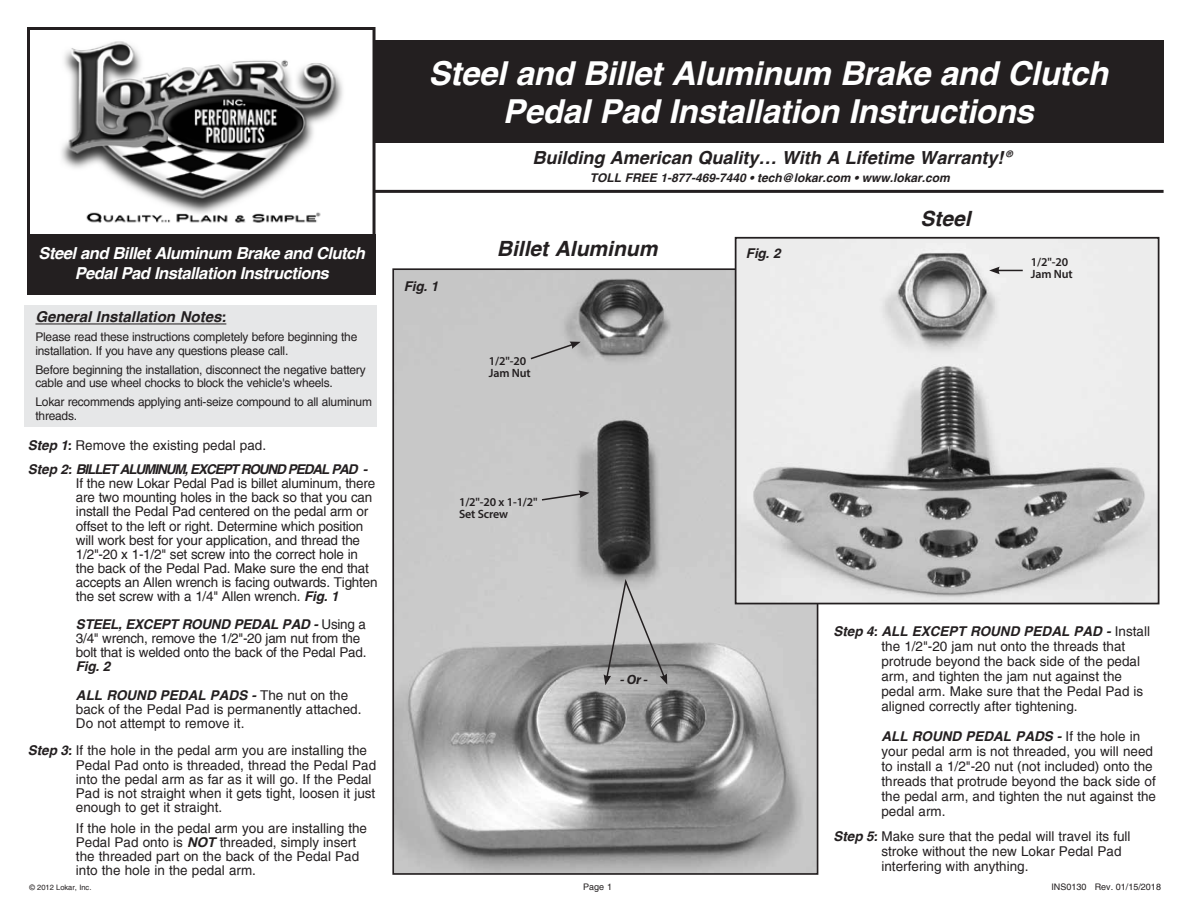
<style>
.page{position:relative;width:1188px;height:918px;background:#fff}
.page>*{position:absolute;margin:0;border:0;box-sizing:border-box;transform-origin:0 0}
.t1{font:italic 700 33px/37.5px "Helvetica";letter-spacing:-.01em;color:#fff;text-align:center}
.t2{font:italic 700 21px "Helvetica";color:#231f20}
.t3{font:italic 700 18px "Helvetica";color:#231f20}
.t4{font:italic 700 16.5px/19.8px "Helvetica";letter-spacing:-.03em;color:#fff;text-align:center}
.t5{font:italic 700 15px "Helvetica";color:#231f20}
.t6{font:13.5px/14.1px "Helvetica";color:#231f20}
.t7{font:13.5px/14.1px "Helvetica";letter-spacing:-.02em;color:#231f20}
.t8{font:italic 700 13.5px/24.2px "Helvetica";letter-spacing:-.08em;color:#231f20}
.t9{font:italic 700 13.5px/28.2px "Helvetica";color:#231f20}
.t10{font:italic 700 13.5px "Myriad Pro";color:#231f20}
.t11{font:12px/13.5px "Helvetica";letter-spacing:-.02em;color:#231f20}
.t12{font:italic 700 12px "Helvetica";color:#231f20}
.t13{font:600 12px/12px "Myriad Pro";letter-spacing:-.01em;color:#231f20}
.t14{font:9px "Helvetica";color:#231f20}
.t15{font:italic 700 9px "Helvetica";color:#231f20}
.t16{font:7.5px "Helvetica";color:#231f20}
.s1{font-weight:400;font-style:normal}
.s2{font-weight:700;font-style:italic}
</style>
<div class="page">
<div style="left:364px;top:41px;width:800px;height:102px;background:#231f20"></div>
<hr style="left:366px;top:190px;width:798px;height:3px;background:#231f20">
<div style="left:28px;top:28px;width:346px;height:263px;background:#fff"></div>
<img style="left:61px;top:41px;width:282px;height:182px">
<div style="left:27px;top:27px;width:349px;height:266px;border:3px solid #231f20"></div>
<div style="left:27px;top:234px;width:348px;height:60px;background:#231f20"></div>
<div style="left:24px;top:305px;width:352px;height:122px;background:#e6e7e8"></div>
<hr style="left:35px;top:324px;width:191px;height:1px;background:#231f20">
<img style="left:395px;top:271px;width:420px;height:601px">
<img style="left:738px;top:240px;width:418px;height:361px">
<div style="left:735px;top:237px;width:424px;height:367px;border:2px solid #231f20"></div>
<svg style="left:529px;top:342px;width:52px;height:19px"></svg>
<svg style="left:540px;top:490px;width:50px;height:12px"></svg>
<svg style="left:604px;top:576px;width:63px;height:109px;background:#afafaf"></svg>
<svg style="left:989px;top:267px;width:34px;height:7px"></svg>
<h1 class="t1" style="left:428px;top:55px;width:681px">Steel and Billet Aluminum Brake and Clutch<br>Pedal Pad Installation Instructions</h1>
<h3 class="t3" style="left:532px;top:147px;width:473px">Building American Quality… With A Lifetime Warranty!</h3>
<p class="t15" style="left:1006px;top:149px;width:8px">®</p>
<p class="t12" style="left:590px;top:171px;width:362px">TOLL FREE 1-877-469-7440 • tech@lokar.com • www.lokar.com</p>
<p class="t4" style="left:39px;top:244px;width:328px">Steel and Billet Aluminum Brake and Clutch<br>Pedal Pad Installation Instructions</p>
<p class="t5" style="left:35px;top:309px;width:192px">General Installation Notes:</p>
<p class="t11" style="left:35px;top:330px;width:323px">Please read these instructions completely before beginning the installation. If you have any questions please call.</p>
<p class="t11" style="left:35px;top:363px;width:332px">Before beginning the installation, disconnect the negative battery cable and use wheel chocks to block the vehicle's wheels.</p>
<p class="t11" style="left:35px;top:395px;width:338px">Lokar recommends applying anti-seize compound to all aluminum threads.</p>
<p class="t8" style="left:28px;top:433px;width:341px">Step 1: <span class="s1">Remove the existing pedal pad.<br></span>Step 2: BILLET ALUMINUM, EXCEPT ROUND PEDAL PAD -</p>
<p class="t6" style="left:76px;top:477px;width:303px">If the new Lokar Pedal Pad is billet aluminum, there are two mounting holes in the back so that you can install the Pedal Pad centered on the pedal arm or offset to the left or right. Determine which position will work best for your application, and thread the 1/2"-20 x 1-1/2" set screw into the correct hole in the back of the Pedal Pad. Make sure the end that accepts an Allen wrench is facing outwards. Tighten the set screw with a 1/4" Allen wrench. <span class="s2">Fig. 1</span></p>
<p class="t7" style="left:76px;top:618px;width:292px"><span class="s2">STEEL, EXCEPT ROUND PEDAL PAD -</span> Using a<br>3/4" wrench, remove the 1/2"-20 jam nut from the bolt that is welded onto the back of the Pedal Pad.</p>
<p class="t9" style="left:76px;top:653px;width:274px">Fig. 2<br>ALL ROUND PEDAL PADS - <span class="s1">The nut on the</span></p>
<p class="t6" style="left:76px;top:702px;width:287px">back of the Pedal Pad is permanently attached.<br>Do not attempt to remove it.</p>
<p class="t6" style="left:76px;top:744px;width:302px;text-indent:-48px"><span class="s2">Step 3:</span> If the hole in the pedal arm you are installing the Pedal Pad onto is threaded, thread the Pedal Pad into the pedal arm as far as it will go. If the Pedal Pad is not straight when it gets tight, loosen it just enough to get it straight.</p>
<p class="t6" style="left:76px;top:821px;width:293px">If the hole in the pedal arm you are installing the Pedal Pad onto is <span class="s2">NOT</span> threaded, simply insert the threaded part on the back of the Pedal Pad into the hole in the pedal arm.</p>
<p class="t8" style="left:404px;top:274px;width:36px">Fig. 1</p>
<h2 class="t2" style="left:497px;top:237px;width:162px">Billet Aluminum</h2>
<p class="t13" style="left:489px;top:355px;width:43px">1/2"-20<br>Jam Nut</p>
<p class="t13" style="left:459px;top:496px;width:80px">1/2"-20 x 1-1/2"<br>Set Screw</p>
<p class="t10" style="left:620px;top:671px;width:29px">- Or -</p>
<p class="t8" style="left:746px;top:241px;width:36px">Fig. 2</p>
<h2 class="t2" style="left:920px;top:206px;width:52px">Steel</h2>
<p class="t13" style="left:1031px;top:255px;width:43px">1/2"-20<br>Jam Nut</p>
<p class="t6" style="left:881px;top:624px;width:270px;line-height:15px;text-indent:-48px"><span class="s2">Step 4: ALL EXCEPT ROUND PEDAL PAD -</span> Install the 1/2"-20 jam nut onto the threads that protrude beyond the back side of the pedal arm, and tighten the jam nut against the pedal arm. Make sure that the Pedal Pad is aligned correctly after tightening.</p>
<p class="t6" style="left:881px;top:729px;width:276px;line-height:15px"><span class="s2">ALL ROUND PEDAL PADS -</span> If the hole in your pedal arm is not threaded, you will need to install a 1/2"-20 nut (not included) onto the threads that protrude beyond the back side of the pedal arm, and tighten the nut against the pedal arm.</p>
<p class="t6" style="left:881px;top:829px;width:251px;line-height:15px;text-indent:-48px"><span class="s2">Step 5:</span> Make sure that the pedal will travel its full stroke without the new Lokar Pedal Pad interfering with anything.</p>
<p class="t16" style="left:29px;top:883px;width:64px">© 2012 Lokar, Inc.</p>
<p class="t14" style="left:583px;top:882px;width:30px">Page 1</p>
<p class="t14" style="left:1051px;top:881px;width:111px">INS0130 Rev. 01/15/2018</p>
</div>
